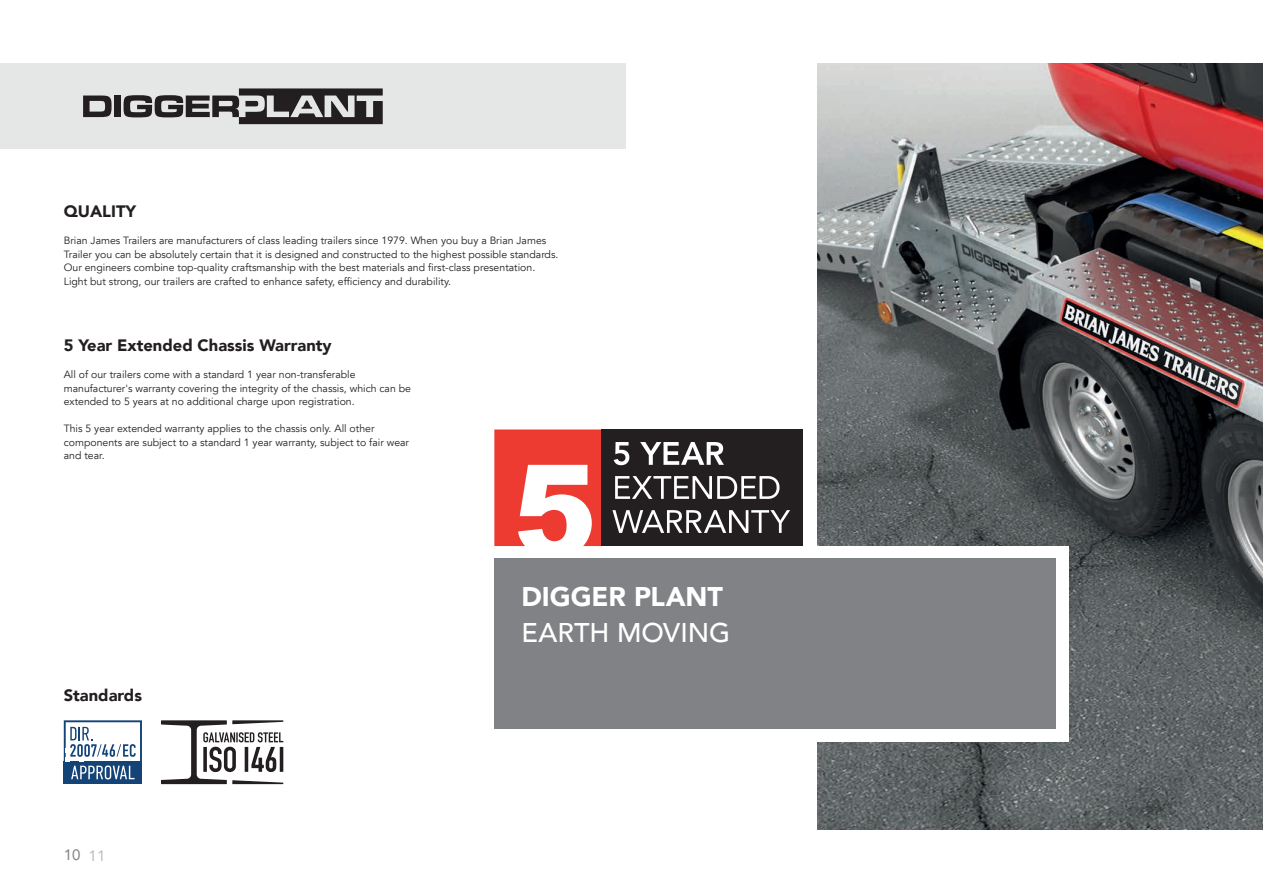
<style>
.page{position:relative;width:1263px;height:893px;background:#fff}
.page>*{position:absolute;margin:0;border:0;box-sizing:border-box;transform-origin:0 0}
.t1{font:900 27px "Avenir LT";letter-spacing:-.005em;color:#fff}
.t2{font:500 27px "Avenir LT";color:#fff}
.t3{font:900 16.5px "Avenir LT";color:#231f20}
.t4{font:15px "Avenir LT";color:#808285}
.t5{font:10.5px/13.5px "Avenir LT";color:#231f20}
.s1{color:#bcbdc0}
</style>
<div class="page">
<img style="left:818px;top:64px;width:445px;height:765px">
<div style="left:0;top:64px;width:625px;height:85px;background:#e5e6e6"></div>
<div style="left:482px;top:546px;width:586px;height:196px;background:#fff"></div>
<div style="left:494px;top:559px;width:562px;height:170px;background:#808285"></div>
<svg style="left:83px;top:96px;width:29px;height:21px"></svg>
<div style="left:114px;top:96px;width:7px;height:21px;background:#231f20"></div>
<svg style="left:124px;top:88px;width:259px;height:36px"></svg>
<div style="left:64px;top:761px;width:78px;height:23px;background:#144378"></div>
<svg style="left:64px;top:720px;width:78px;height:59px"></svg>
<svg style="left:161px;top:720px;width:122px;height:64px"></svg>
<svg style="left:494px;top:429px;width:107px;height:117px"></svg>
<div style="left:601px;top:429px;width:202px;height:117px;background:#231f20"></div>
<svg style="left:614px;top:442px;width:15px;height:23px"></svg>
<svg style="left:640px;top:442px;width:84px;height:23px"></svg>
<svg style="left:615px;top:476px;width:164px;height:23px"></svg>
<svg style="left:612px;top:510px;width:178px;height:23px"></svg>
<h2 class="t3" style="left:64px;top:202px;width:74px">QUALITY</h2>
<p class="t5" style="left:64px;top:234px;width:496px">Brian James Trailers are manufacturers of class leading trailers since 1979. When you buy a Brian James Trailer you can be absolutely certain that it is designed and constructed to the highest possible standards.<br>Our engineers combine top-quality craftsmanship with the best materials and first-class presentation.<br>Light but strong, our trailers are crafted to enhance safety, efficiency and durability.</p>
<h2 class="t3" style="left:64px;top:336px;width:269px">5 Year Extended Chassis Warranty</h2>
<p class="t5" style="left:64px;top:368px;width:349px">All of our trailers come with a standard 1 year non-transferable manufacturer's warranty covering the integrity of the chassis, which can be extended to 5 years at no additional charge upon registration.</p>
<p class="t5" style="left:64px;top:422px;width:347px">This 5 year extended warranty applies to the chassis only. All other components are subject to a standard 1 year warranty, subject to fair wear and tear.</p>
<h2 class="t3" style="left:64px;top:686px;width:80px">Standards</h2>
<h3 class="t4" style="left:64px;top:846px;width:43px">10 <span class="s1">11</span></h3>
<h1 class="t1" style="left:521px;top:580px;width:203px">DIGGER PLANT</h1>
<h1 class="t2" style="left:521px;top:617px;width:210px">EARTH MOVING</h1>
</div>
